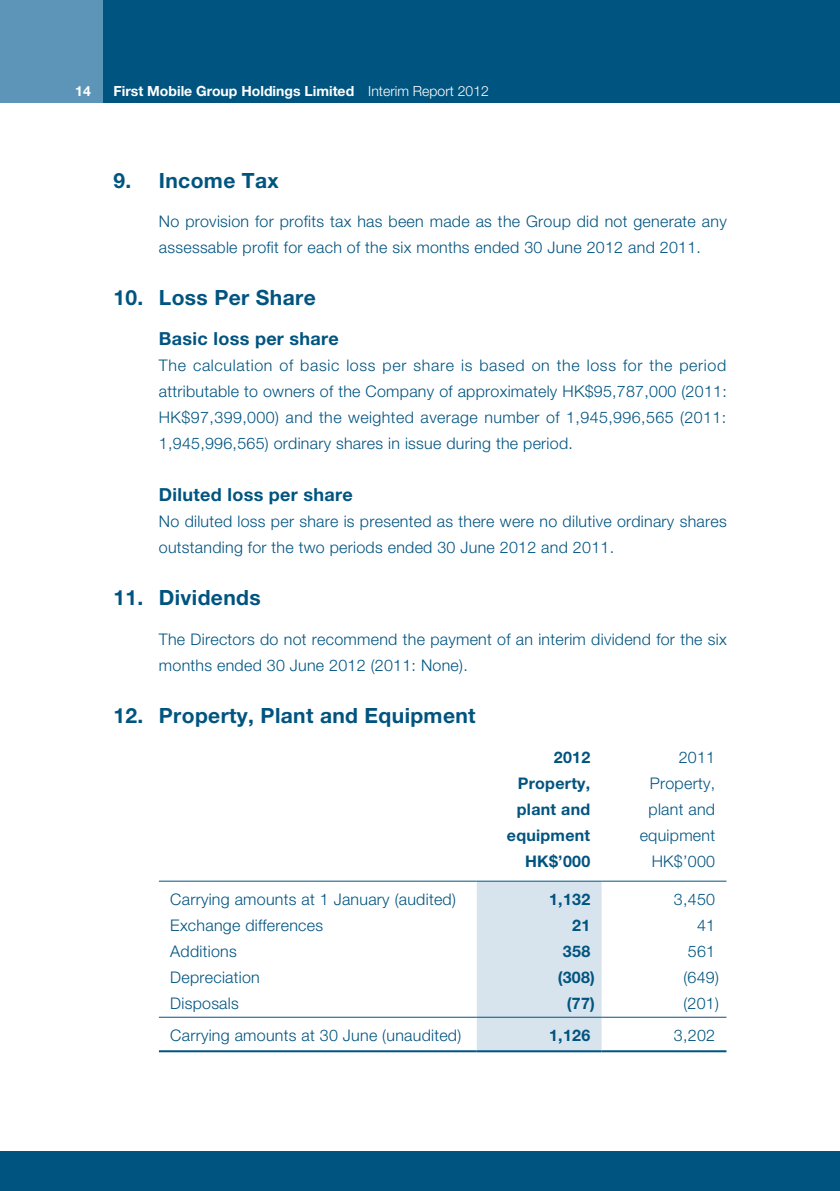
<style>
.page{position:relative;width:840px;height:1191px;background:#fff}
.page>*{position:absolute;margin:0;border:0;box-sizing:border-box;transform-origin:0 0}
.t1{font:700 21px "Helvetica Neue LT Std";letter-spacing:.015em;color:#005480}
.t2{font:700 18px "Helvetica Neue LT Std";letter-spacing:.015em;color:#005480}
.t3{font:300 16px/26px "Helvetica Neue LT Std";letter-spacing:.015em;color:#005480}
.t4{font:700 16px/26px "Helvetica Neue LT Std";letter-spacing:.015em;color:#005480;text-align:right}
.t5{font:700 14px "Helvetica Neue LT Std";color:#fff}
.s1{font-weight:300}
</style>
<div class="page">
<div style="left:0;top:0;width:839px;height:102px;background:#005480"></div>
<div style="left:0;top:1151px;width:839px;height:40px;background:#005480"></div>
<div style="left:0;top:0;width:102px;height:102px;background:#5d95b8"></div>
<div style="left:476px;top:881px;width:125px;height:169px;background:#d7e4ee"></div>
<hr style="left:159px;top:880px;width:317px;height:1px;background:#005480">
<hr style="left:476px;top:880px;width:125px;height:1px;background:#005480">
<hr style="left:601px;top:880px;width:125px;height:1px;background:#005480">
<hr style="left:159px;top:1016px;width:317px;height:1px;background:#005480">
<hr style="left:476px;top:1016px;width:125px;height:1px;background:#005480">
<hr style="left:601px;top:1016px;width:125px;height:1px;background:#005480">
<hr style="left:159px;top:1050px;width:317px;height:2px;background:#005480">
<hr style="left:476px;top:1050px;width:125px;height:2px;background:#005480">
<hr style="left:601px;top:1050px;width:125px;height:2px;background:#005480">
<p class="t5" style="left:75px;top:82px;width:17px">14</p>
<p class="t5" style="left:113px;top:82px;width:377px">First Mobile Group Holdings Limited <span class="s1">Interim Report 2012</span></p>
<h1 class="t1" style="left:113px;top:167px;width:167px">9. Income Tax</h1>
<p class="t3" style="left:159px;top:208px;width:569px">No provision for profits tax has been made as the Group did not generate any assessable profit for each of the six months ended 30 June 2012 and 2011.</p>
<h1 class="t1" style="left:113px;top:285px;width:204px">10. Loss Per Share</h1>
<p class="t2" style="left:159px;top:327px;width:181px">Basic loss per share</p>
<p class="t3" style="left:159px;top:352px;width:569px;text-align:justify">The calculation of basic loss per share is based on the loss for the period attributable to owners of the Company of approximately HK$95,787,000 (2011:<br>HK$97,399,000) and the weighted average number of 1,945,996,565 (2011:<br>1,945,996,565) ordinary shares in issue during the period.</p>
<p class="t2" style="left:159px;top:483px;width:195px">Diluted loss per share</p>
<p class="t3" style="left:159px;top:508px;width:569px">No diluted loss per share is presented as there were no dilutive ordinary shares outstanding for the two periods ended 30 June 2012 and 2011.</p>
<h1 class="t1" style="left:113px;top:584px;width:148px">11. Dividends</h1>
<p class="t3" style="left:159px;top:625px;width:569px">The Directors do not recommend the payment of an interim dividend for the six months ended 30 June 2012 (2011: None).</p>
<h1 class="t1" style="left:113px;top:702px;width:363px">12. Property, Plant and Equipment</h1>
<p class="t4" style="left:553px;top:744px;width:38px">2012</p>
<p class="t3" style="left:678px;top:744px;width:38px">2011</p>
<p class="t4" style="left:506px;top:770px;width:85px">Property, plant and equipment</p>
<p class="t3" style="left:639px;top:770px;width:77px;text-align:right">Property, plant and equipment</p>
<p class="t4" style="left:525px;top:848px;width:67px">HK$’000</p>
<p class="t3" style="left:651px;top:848px;width:65px">HK$’000</p>
<p class="t3" style="left:170px;top:886px;width:287px">Carrying amounts at 1 January (audited)</p>
<p class="t4" style="left:548px;top:886px;width:43px">1,132</p>
<p class="t3" style="left:673px;top:886px;width:43px">3,450</p>
<p class="t3" style="left:170px;top:912px;width:154px">Exchange differences</p>
<p class="t4" style="left:572px;top:912px;width:20px">21</p>
<p class="t3" style="left:696px;top:912px;width:20px">41</p>
<p class="t3" style="left:170px;top:938px;width:68px">Additions</p>
<p class="t4" style="left:562px;top:938px;width:29px">358</p>
<p class="t3" style="left:687px;top:938px;width:29px">561</p>
<p class="t3" style="left:170px;top:964px;width:91px">Depreciation</p>
<p class="t4" style="left:557px;top:964px;width:39px">(308)</p>
<p class="t3" style="left:683px;top:964px;width:37px">(649)</p>
<p class="t3" style="left:170px;top:990px;width:70px">Disposals</p>
<p class="t4" style="left:566px;top:990px;width:30px">(77)</p>
<p class="t3" style="left:683px;top:990px;width:37px">(201)</p>
<p class="t3" style="left:170px;top:1022px;width:292px">Carrying amounts at 30 June (unaudited)</p>
<p class="t4" style="left:549px;top:1022px;width:43px">1,126</p>
<p class="t3" style="left:673px;top:1022px;width:43px">3,202</p>
</div>
